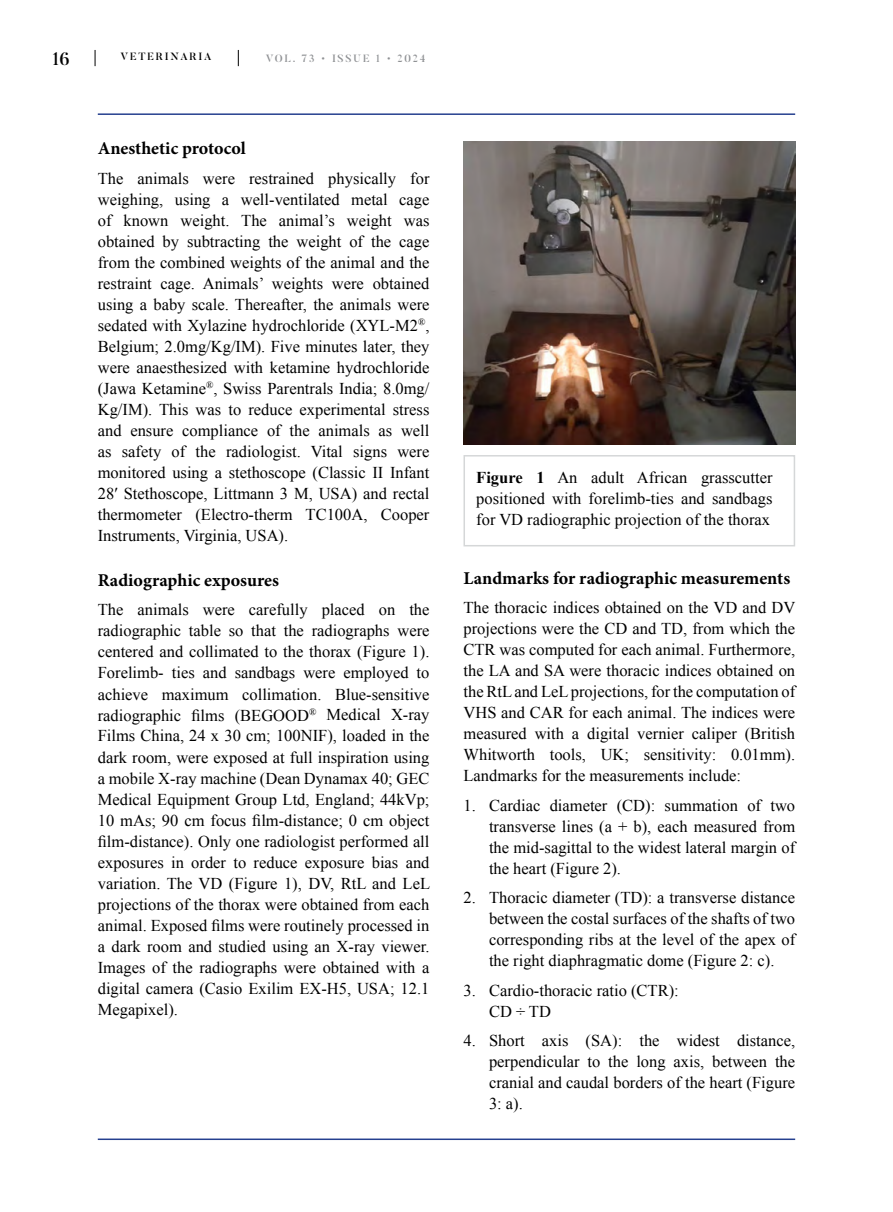
<style>
.page{position:relative;width:893px;height:1212px;background:#fff}
.page>*{position:absolute;margin:0;border:0;box-sizing:border-box;transform-origin:0 0}
.t1{font:700 18px "Minion Pro";color:#000}
.t2{font:500 18px "Butler";color:#000}
.t3{font:16.5px/21px "Times New Roman";color:#000;text-align:justify}
.t4{font:500 10.5px "Butler";letter-spacing:.17em;color:#8f9194}
.t5{font:500 10.5px "Butler";letter-spacing:.17em;color:#000}
.s1{font-weight:700}
</style>
<div class="page">
<svg style="left:95px;top:50px;width:1px;height:16px"></svg>
<svg style="left:238px;top:50px;width:1px;height:16px"></svg>
<hr style="left:98px;top:1138px;width:697px;height:2px;background:#25408f">
<hr style="left:98px;top:113px;width:697px;height:2px;background:#25408f">
<img style="left:463px;top:141px;width:332px;height:304px">
<div style="left:463px;top:455px;width:332px;height:91px;border:2px solid #d5d7d8"></div>
<p class="t2" style="left:52px;top:47px;width:19px">16</p>
<p class="t4" style="left:266px;top:51px;width:161px">VOL. 73 • ISSUE 1 • 2024</p>
<p class="t5" style="left:120px;top:50px;width:93px">VETERINARIA</p>
<p class="t1" style="left:98px;top:138px;width:150px">Anesthetic protocol</p>
<p class="t3" style="left:98px;top:167px;width:333px">The animals were restrained physically for weighing, using a well-ventilated metal cage of known weight. The animal’s weight was obtained by subtracting the weight of the cage from the combined weights of the animal and the restraint cage. Animals’ weights were obtained using a baby scale. Thereafter, the animals were sedated with Xylazine hydrochloride (XYL-M2<sup>®</sup>, Belgium; 2.0mg/Kg/IM). Five minutes later, they were anaesthesized with ketamine hydrochloride (Jawa Ketamine<sup>®</sup>, Swiss Parentrals India; 8.0mg/ Kg/IM). This was to reduce experimental stress and ensure compliance of the animals as well as safety of the radiologist. Vital signs were monitored using a stethoscope (Classic II Infant 28′ Stethoscope, Littmann 3 M, USA) and rectal thermometer (Electro-therm TC100A, Cooper Instruments, Virginia, USA).</p>
<p class="t1" style="left:98px;top:569px;width:183px">Radiographic exposures</p>
<p class="t3" style="left:98px;top:599px;width:334px">The animals were carefully placed on the radiographic table so that the radiographs were centered and collimated to the thorax (Figure 1).<br>Forelimb- ties and sandbags were employed to achieve maximum collimation. Blue-sensitive radiographic films (BEGOOD<sup>®</sup> Medical X-ray Films China, 24 x 30 cm; 100NIF), loaded in the dark room, were exposed at full inspiration using a mobile X-ray machine (Dean Dynamax 40; GEC Medical Equipment Group Ltd, England; 44kVp; 10 mAs; 90 cm focus film-distance; 0 cm object film-distance). Only one radiologist performed all exposures in order to reduce exposure bias and variation. The VD (Figure 1), DV, RtL and LeL projections of the thorax were obtained from each animal. Exposed films were routinely processed in a dark room and studied using an X-ray viewer.<br>Images of the radiographs were obtained with a digital camera (Casio Exilim EX-H5, USA; 12.1<br>Megapixel).</p>
<p class="t3" style="left:476px;top:466px;width:298px"><span class="s1">Figure 1</span> An adult African grasscutter positioned with forelimb-ties and sandbags for VD radiographic projection of the thorax</p>
<p class="t1" style="left:463px;top:567px;width:328px">Landmarks for radiographic measurements</p>
<p class="t3" style="left:463px;top:597px;width:333px">The thoracic indices obtained on the VD and DV projections were the CD and TD, from which the CTR was computed for each animal. Furthermore, the LA and SA were thoracic indices obtained on the RtL and LeL projections, for the computation of VHS and CAR for each animal. The indices were measured with a digital vernier caliper (British Whitworth tools, UK; sensitivity: 0.01mm).<br>Landmarks for the measurements include:</p>
<p class="t3" style="left:489px;top:794px;width:308px;text-indent:-26px">1. Cardiac diameter (CD): summation of two transverse lines (a + b), each measured from the mid-sagittal to the widest lateral margin of the heart (Figure 2).</p>
<p class="t3" style="left:489px;top:887px;width:308px;text-indent:-26px">2. Thoracic diameter (TD): a transverse distance between the costal surfaces of the shafts of two corresponding ribs at the level of the apex of the right diaphragmatic dome (Figure 2: c).</p>
<p class="t3" style="left:489px;top:979px;width:191px;text-indent:-26px">3. Cardio-thoracic ratio (CTR):<br>CD ÷ TD</p>
<p class="t3" style="left:489px;top:1030px;width:308px;text-indent:-26px">4. Short axis (SA): the widest distance, perpendicular to the long axis, between the cranial and caudal borders of the heart (Figure 3: a).</p>
</div>
